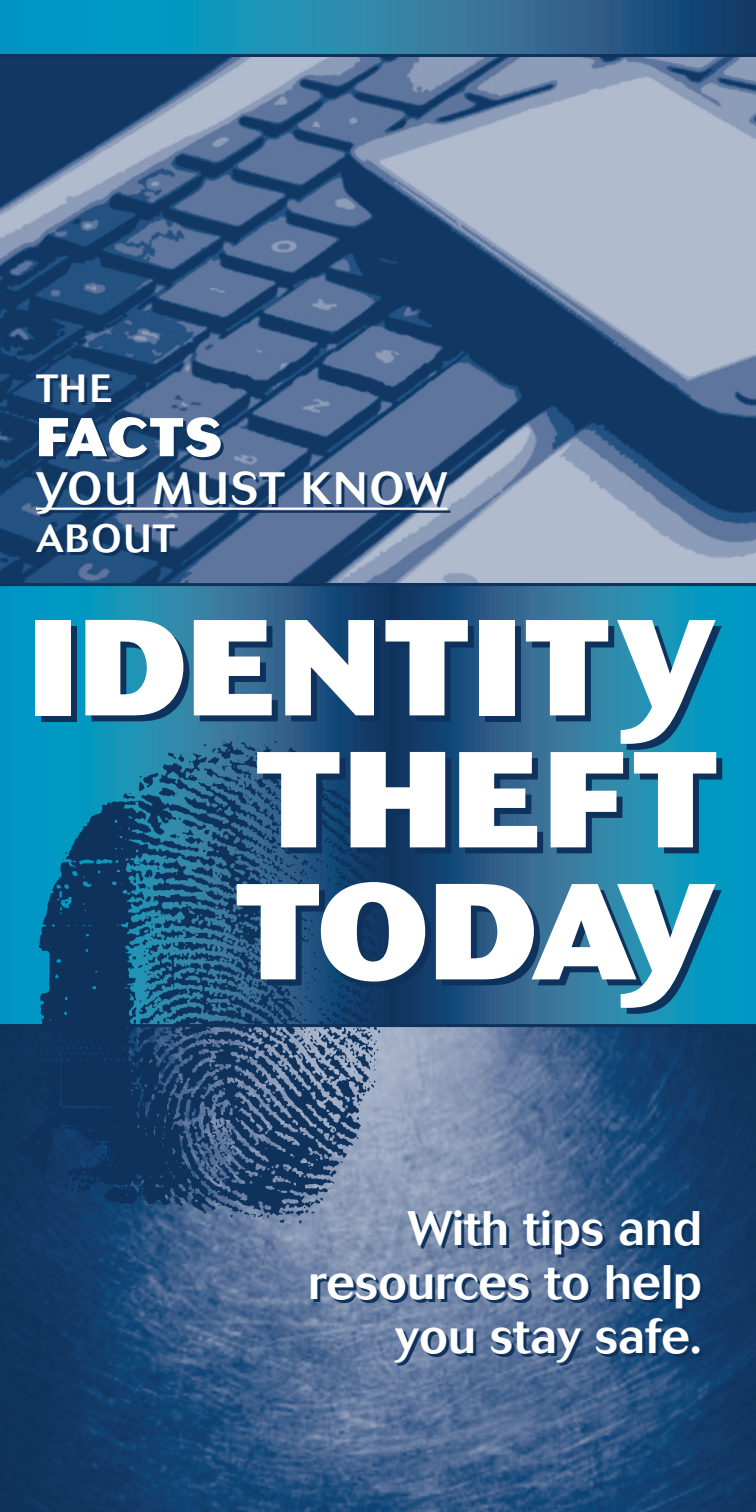
<style>
.page{position:relative;width:756px;height:1512px;background:#fff}
.page>*{position:absolute;margin:0;border:0;box-sizing:border-box;transform-origin:0 0}
.t1{font:800 135px/132px "Cosmos";letter-spacing:.03em;color:#fff;text-align:justify}
.t2{font:800 54px "Cosmos";letter-spacing:.035em;color:#fff}
.t3{font:500 48px/54px "Cosmos";color:#fff;text-align:right}
.t4{font:500 45px "Cosmos";letter-spacing:.055em;color:#fff}
.t5{font:500 39px "Cosmos";letter-spacing:.045em;color:#fff}
</style>
<div class="page">
<img style="left:0;top:1027px;width:756px;height:485px">
<img style="left:0;top:57px;width:756px;height:526px">
<svg style="left:0;top:586px;width:756px;height:438px;background:#1f779e"></svg>
<img style="left:6px;top:688px;width:406px;height:548px">
<hr style="left:39px;top:511px;width:411px;height:2px;background:#0e325c">
<hr style="left:36px;top:508px;width:411px;height:2px;background:#fff">
<svg style="left:0;top:0;width:756px;height:54px;background:#1d7ba3"></svg>
<hr style="left:0;top:54px;width:756px;height:3px;background:#0e325c">
<hr style="left:0;top:1024px;width:756px;height:3px;background:#0e325c">
<hr style="left:0;top:583px;width:756px;height:3px;background:#0e325c">
<p class="t5" style="left:36px;top:375px;width:77px">THE</p>
<p class="t2" style="left:36px;top:418px;width:186px">FACTS</p>
<p class="t4" style="left:36px;top:472px;width:413px">YOU MUST KNOW</p>
<p class="t5" style="left:36px;top:525px;width:140px">ABOUT</p>
<h1 class="t1" style="left:237px;top:612px;width:480px;text-indent:-209px">IDENTITY THEFT TODAY</h1>
<p class="t3" style="left:308px;top:1206px;width:395px">With tips and resources to help you stay safe.</p>
</div>
